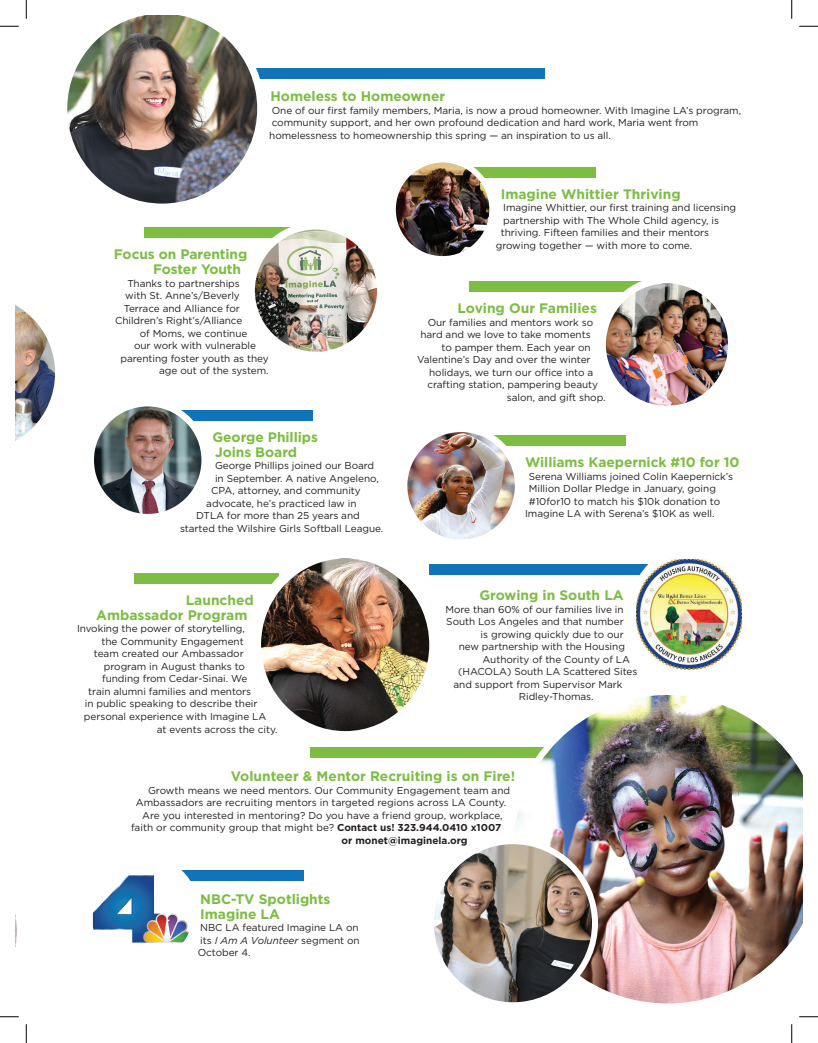
<style>
.page{position:relative;width:818px;height:1043px;background:#fff}
.page>*{position:absolute;margin:0;border:0;box-sizing:border-box;transform-origin:0 0}
.t1{font:700 13.75px/15px "Gotham";color:#7cbd42}
.t2{font:10px/12.5px "Gotham";letter-spacing:-.005em;color:#231f20;text-align:justify}
.t3{font:700 10px "Gotham";color:#231f20}
.s1{font-weight:700}
.s2{font-style:italic}
</style>
<div class="page">
<div style="left:311px;top:746px;width:257px;height:11px;background:#7cbd42"></div>
<img style="left:15px;top:305px;width:40px;height:136px">
<div style="left:429px;top:564px;width:241px;height:11px;background:#1074bc"></div>
<img style="left:636px;top:559px;width:106px;height:111px">
<div style="left:628px;top:544px;width:133px;height:139px;border:7px solid #fff;border-radius:50%"></div>
<img style="left:507px;top:695px;width:295px;height:309px">
<img style="left:435px;top:843px;width:160px;height:161px">
<div style="left:428px;top:838px;width:170px;height:170px;border:6px solid #fff;border-radius:50%"></div>
<div style="left:155px;top:870px;width:148px;height:11px;background:#1074bc"></div>
<div style="left:87px;top:857px;width:109px;height:109px;background:#fff;border-radius:50%"></div>
<img style="left:93px;top:875px;width:97px;height:67px">
<div style="left:84px;top:854px;width:115px;height:115px;border:6px solid #fff;border-radius:50%"></div>
<div style="left:147px;top:68px;width:397px;height:10px;background:#1074bc"></div>
<img style="left:67px;top:15px;width:197px;height:189px">
<div style="left:469px;top:281px;width:184px;height:11px;background:#7cbd42"></div>
<img style="left:606px;top:284px;width:121px;height:121px">
<div style="left:598px;top:276px;width:137px;height:137px;border:7px solid #fff;border-radius:50%"></div>
<div style="left:447px;top:167px;width:148px;height:11px;background:#7cbd42"></div>
<img style="left:397px;top:164px;width:91px;height:91px">
<div style="left:390px;top:157px;width:105px;height:105px;border:6px solid #fff;border-radius:50%"></div>
<div style="left:144px;top:227px;width:158px;height:11px;background:#7cbd42"></div>
<img style="left:251px;top:226px;width:130px;height:129px;border-radius:65px">
<div style="left:247px;top:222px;width:137px;height:137px;border:7px solid #fff;border-radius:50%"></div>
<div style="left:164px;top:410px;width:148px;height:10px;background:#1074bc"></div>
<img style="left:94px;top:407px;width:111px;height:106px">
<div style="left:87px;top:400px;width:121px;height:120px;border:6px solid #fff;border-radius:50%"></div>
<div style="left:134px;top:573px;width:145px;height:11px;background:#7cbd42"></div>
<img style="left:262px;top:559px;width:166px;height:171px">
<div style="left:251px;top:548px;width:188px;height:193px;border:10px solid #fff;border-radius:50%"></div>
<div style="left:477px;top:435px;width:148px;height:11px;background:#7cbd42"></div>
<img style="left:408px;top:432px;width:106px;height:107px">
<div style="left:401px;top:425px;width:120px;height:121px;border:6px solid #fff;border-radius:50%"></div>
<svg style="left:0;top:25px;width:19px;height:2px"></svg>
<svg style="left:799px;top:25px;width:19px;height:2px"></svg>
<svg style="left:0;top:914px;width:19px;height:104px"></svg>
<svg style="left:799px;top:1016px;width:19px;height:1px"></svg>
<svg style="left:25px;top:0;width:2px;height:19px"></svg>
<svg style="left:25px;top:1024px;width:2px;height:18px"></svg>
<svg style="left:791px;top:0;width:1px;height:19px"></svg>
<svg style="left:791px;top:1024px;width:1px;height:18px"></svg>
<h1 class="t1" style="left:270px;top:89px;width:176px">Homeless to Homeowner</h1>
<p class="t2" style="left:269px;top:104px;width:473px;text-align:left">One of our first family members, Maria, is now a proud homeowner. With Imagine LA’s program, community support, and her own profound dedication and hard work, Maria went from homelessness to homeownership this spring — an inspiration to us all.</p>
<h1 class="t1" style="left:153px;top:247px;width:96px;text-indent:-39px">Focus on Parenting<br>Foster Youth</h1>
<p class="t2" style="left:127px;top:277px;width:114px">Thanks to partnerships</p>
<p class="t2" style="left:125px;top:289px;width:116px">with St. Anne’s/Beverly</p>
<p class="t2" style="left:124px;top:302px;width:117px">Terrace and Alliance for</p>
<p class="t2" style="left:115px;top:314px;width:129px">Children’s Right’s/Alliance</p>
<p class="t2" style="left:140px;top:327px;width:109px">of Moms, we continue</p>
<p class="t2" style="left:134px;top:339px;width:124px">our work with vulnerable</p>
<p class="t2" style="left:120px;top:352px;width:150px">parenting foster youth as they</p>
<p class="t2" style="left:159px;top:364px;width:111px">age out of the system.</p>
<h1 class="t1" style="left:212px;top:429px;width:107px">George Phillips<br>Joins Board</h1>
<p class="t2" style="left:215px;top:459px;width:161px">George Phillips joined our Board</p>
<p class="t2" style="left:215px;top:472px;width:165px">in September. A native Angeleno,</p>
<p class="t2" style="left:211px;top:484px;width:151px">CPA, attorney, and community</p>
<p class="t2" style="left:206px;top:497px;width:152px">advocate, he’s practiced law in</p>
<p class="t2" style="left:196px;top:509px;width:165px">DTLA for more than 25 years and</p>
<p class="t2" style="left:180px;top:522px;width:205px">started the Wilshire Girls Softball League.</p>
<h1 class="t1" style="left:96px;top:592px;width:159px;text-indent:90px">Launched<br>Ambassador Program</h1>
<p class="t2" style="left:77px;top:622px;width:169px">Invoking the power of storytelling,</p>
<p class="t2" style="left:101px;top:635px;width:144px">the Community Engagement</p>
<p class="t2" style="left:94px;top:647px;width:151px">team created our Ambassador</p>
<p class="t2" style="left:104px;top:660px;width:143px">program in August thanks to</p>
<p class="t2" style="left:102px;top:672px;width:147px">funding from Cedar-Sinai. We</p>
<p class="t2" style="left:88px;top:685px;width:164px">train alumni families and mentors</p>
<p class="t2" style="left:85px;top:697px;width:174px">in public speaking to describe their</p>
<p class="t2" style="left:84px;top:710px;width:184px">personal experience with Imagine LA</p>
<p class="t2" style="left:157px;top:722px;width:122px">at events across the city.</p>
<h1 class="t1" style="left:500px;top:186px;width:181px">Imagine Whittier Thriving</h1>
<p class="t2" style="left:503px;top:201px;width:234px">Imagine Whittier, our first training and licensing</p>
<p class="t2" style="left:503px;top:214px;width:217px">partnership with The Whole Child agency, is</p>
<p class="t2" style="left:500px;top:226px;width:210px">thriving. Fifteen families and their mentors</p>
<p class="t2" style="left:495px;top:239px;width:198px">growing together — with more to come.</p>
<h1 class="t1" style="left:457px;top:301px;width:141px">Loving Our Families</h1>
<p class="t2" style="left:427px;top:316px;width:167px">Our families and mentors work so</p>
<p class="t2" style="left:420px;top:328px;width:172px">hard and we love to take moments</p>
<p class="t2" style="left:441px;top:341px;width:150px">to pamper them. Each year on</p>
<p class="t2" style="left:417px;top:353px;width:175px">Valentine’s Day and over the winter</p>
<p class="t2" style="left:429px;top:366px;width:165px">holidays, we turn our office into a</p>
<p class="t2" style="left:427px;top:378px;width:172px">crafting station, pampering beauty</p>
<p class="t2" style="left:507px;top:391px;width:100px">salon, and gift shop.</p>
<h1 class="t1" style="left:525px;top:455px;width:216px">Williams Kaepernick #10 for 10</h1>
<p class="t2" style="left:528px;top:470px;width:206px">Serena Williams joined Colin Kaepernick’s</p>
<p class="t2" style="left:528px;top:482px;width:189px">Million Dollar Pledge in January, going</p>
<p class="t2" style="left:528px;top:495px;width:193px">#10for10 to match his $10k donation to</p>
<p class="t2" style="left:525px;top:507px;width:191px">Imagine LA with Serena’s $10K as well.</p>
<h1 class="t1" style="left:479px;top:588px;width:146px">Growing in South LA</h1>
<p class="t2" style="left:445px;top:603px;width:180px">More than 60% of our families live in</p>
<p class="t2" style="left:446px;top:615px;width:179px">South Los Angeles and that number</p>
<p class="t2" style="left:480px;top:628px;width:145px">is growing quickly due to our</p>
<p class="t2" style="left:458px;top:640px;width:168px">new partnership with the Housing</p>
<p class="t2" style="left:482px;top:653px;width:149px">Authority of the County of LA</p>
<p class="t2" style="left:458px;top:665px;width:181px">(HACOLA) South LA Scattered Sites</p>
<p class="t2" style="left:453px;top:678px;width:170px">and support from Supervisor Mark</p>
<p class="t2" style="left:519px;top:690px;width:76px">Ridley-Thomas.</p>
<h1 class="t1" style="left:231px;top:769px;width:286px">Volunteer &amp; Mentor Recruiting is on Fire!</h1>
<p class="t2" style="left:148px;top:784px;width:363px">Growth means we need mentors. Our Community Engagement team and</p>
<p class="t2" style="left:136px;top:796px;width:372px">Ambassadors are recruiting mentors in targeted regions across LA County.</p>
<p class="t2" style="left:142px;top:809px;width:362px">Are you interested in mentoring? Do you have a friend group, workplace,</p>
<p class="t2" style="left:131px;top:821px;width:372px">faith or community group that might be? <span class="s1">Contact us! 323.944.0410 x1007</span></p>
<p class="t3" style="left:341px;top:833px;width:127px">or monet@imaginela.org</p>
<h1 class="t1" style="left:200px;top:891px;width:132px">NBC-TV Spotlights<br>Imagine LA</h1>
<p class="t2" style="left:198px;top:921px;width:163px">NBC LA featured Imagine LA on its <span class="s2">I Am A Volunteer</span> segment on October 4.</p>
</div>
